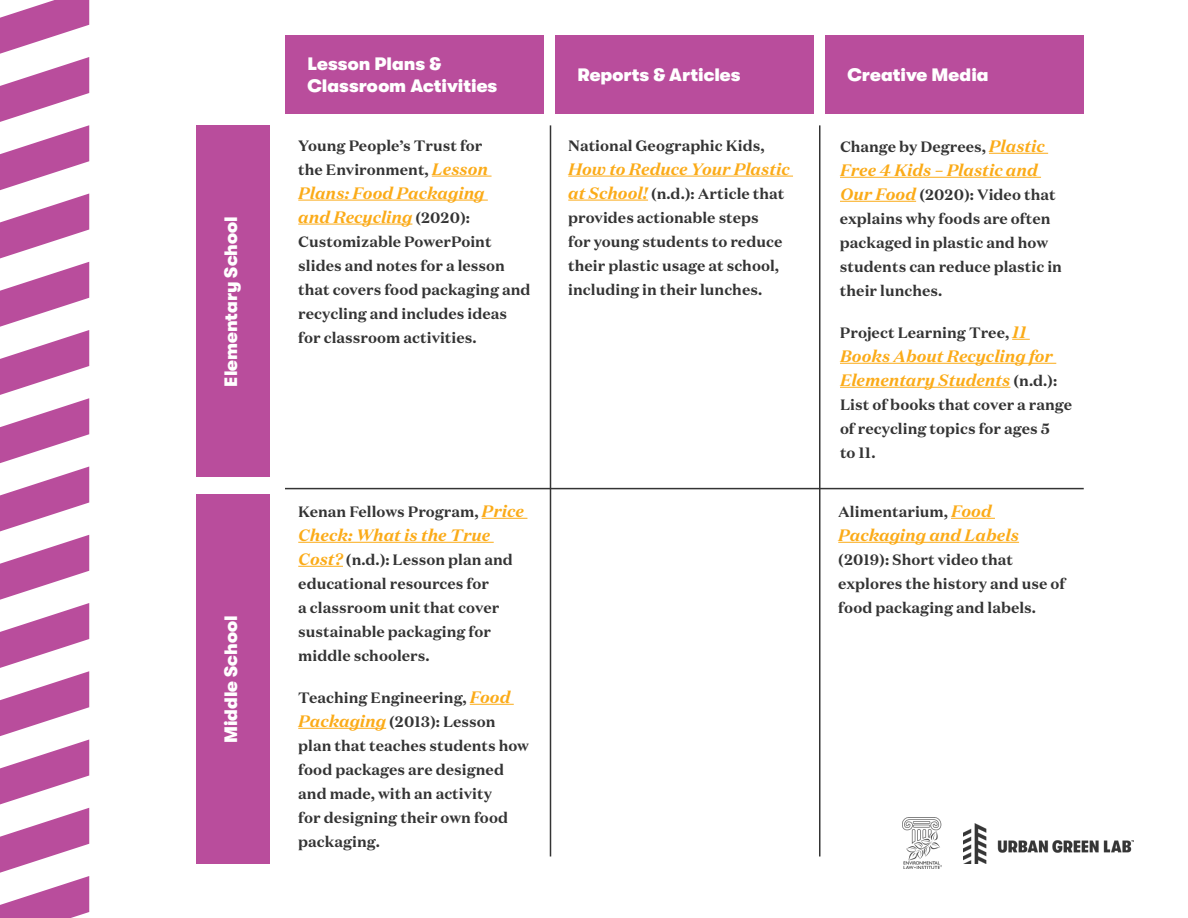
<style>
.page{position:relative;width:1188px;height:918px;background:#fff}
.page>*{position:absolute;margin:0;border:0;box-sizing:border-box;transform-origin:0 0}
.t1{font:900 18px/21.6px "GT Walsheim Pro";color:#fff}
.t2{font:italic 700 16.5px/24px "Domaine Text";letter-spacing:-.005em;color:#fbab18}
.t3{font:700 15px/24px "Domaine Text";color:#343434}
.s1{font-style:italic;font-size:16.5px;color:#fbab18}
.s2{font-style:normal;font-size:15px;color:#343434}
</style>
<div class="page">
<svg style="left:0;top:0;width:89px;height:918px"></svg>
<div style="left:196px;top:125px;width:74px;height:352px;background:#b94d9c"></div>
<div style="left:196px;top:495px;width:74px;height:369px;background:#b94d9c"></div>
<div style="left:285px;top:35px;width:259px;height:78px;background:#b94d9c"></div>
<div style="left:555px;top:35px;width:259px;height:78px;background:#b94d9c"></div>
<div style="left:825px;top:35px;width:259px;height:78px;background:#b94d9c"></div>
<hr style="left:989px;top:153px;width:59px;height:1px;background:#fbab18">
<hr style="left:840px;top:177px;width:201px;height:1px;background:#fbab18">
<hr style="left:840px;top:201px;width:76px;height:1px;background:#fbab18">
<svg style="left:1012px;top:339px;width:18px;height:1px"></svg>
<hr style="left:840px;top:363px;width:216px;height:1px;background:#fbab18">
<hr style="left:840px;top:387px;width:170px;height:1px;background:#fbab18">
<hr style="left:951px;top:518px;width:44px;height:1px;background:#fbab18">
<hr style="left:838px;top:542px;width:181px;height:1px;background:#fbab18">
<hr style="left:568px;top:176px;width:225px;height:1px;background:#fbab18">
<hr style="left:568px;top:200px;width:80px;height:1px;background:#fbab18">
<hr style="left:432px;top:176px;width:60px;height:1px;background:#fbab18">
<hr style="left:298px;top:200px;width:190px;height:1px;background:#fbab18">
<hr style="left:298px;top:224px;width:114px;height:1px;background:#fbab18">
<hr style="left:482px;top:518px;width:45px;height:1px;background:#fbab18">
<hr style="left:298px;top:542px;width:196px;height:1px;background:#fbab18">
<hr style="left:298px;top:566px;width:45px;height:1px;background:#fbab18">
<hr style="left:470px;top:704px;width:44px;height:1px;background:#fbab18">
<hr style="left:298px;top:728px;width:88px;height:1px;background:#fbab18">
<img style="left:963px;top:823px;width:171px;height:41px">
<hr style="left:285px;top:488px;width:799px;height:1px;background:#343434">
<hr style="left:550px;top:125px;width:1px;height:731px;background:#343434">
<hr style="left:819px;top:125px;width:1px;height:731px;background:#343434">
<img style="left:903px;top:818px;width:38px;height:51px">
<p class="t1" style="left:220px;top:387px;width:172px;rotate:-90deg">Elementary School</p>
<p class="t1" style="left:220px;top:743px;width:130px;rotate:-90deg">Middle School</p>
<p class="t1" style="left:308px;top:53px;width:191px">Lesson Plans &amp;<br>Classroom Activities</p>
<p class="t1" style="left:578px;top:64px;width:164px">Reports &amp; Articles</p>
<p class="t1" style="left:848px;top:64px;width:143px">Creative Media</p>
<p class="t3" style="left:298px;top:133px;width:191px">Young People’s Trust for the Environment, <span class="s1">Lesson</span></p>
<p class="t2" style="left:298px;top:181px;width:188px">Plans: Food Packaging and Recycling <span class="s2">(2020):</span></p>
<p class="t3" style="left:298px;top:229px;width:234px">Customizable PowerPoint slides and notes for a lesson that covers food packaging and recycling and includes ideas for classroom activities.</p>
<p class="t3" style="left:568px;top:133px;width:198px">National Geographic Kids,</p>
<p class="t2" style="left:568px;top:157px;width:223px">How to Reduce Your Plastic</p>
<p class="t3" style="left:568px;top:181px;width:218px"><span class="s1">at School!</span> (n.d.): Article that provides actionable steps for young students to reduce their plastic usage at school, including in their lunches.</p>
<p class="t3" style="left:298px;top:500px;width:227px">Kenan Fellows Program, <span class="s1">Price</span></p>
<p class="t2" style="left:298px;top:523px;width:194px">Check: What is the True</p>
<p class="t3" style="left:298px;top:548px;width:216px"><span class="s1">Cost?</span> (n.d.): Lesson plan and educational resources for<br>a classroom unit that cover sustainable packaging for middle schoolers.</p>
<p class="t3" style="left:298px;top:686px;width:232px">Teaching Engineering, <span class="s1">Food<br>Packaging</span> (2013): Lesson plan that teaches students how food packages are designed and made, with an activity<br>for designing their own food packaging.</p>
<p class="t3" style="left:840px;top:135px;width:206px">Change by Degrees, <span class="s1">Plastic</span></p>
<p class="t2" style="left:840px;top:158px;width:199px">Free 4 Kids – Plastic and</p>
<p class="t3" style="left:840px;top:183px;width:224px"><span class="s1">Our Food</span> (2020): Video that explains why foods are often packaged in plastic and how students can reduce plastic in their lunches.</p>
<p class="t3" style="left:840px;top:321px;width:188px">Project Learning Tree, <span class="s1">11</span></p>
<p class="t2" style="left:840px;top:344px;width:219px">Books About Recycling for<br>Elementary Students <span class="s2">(n.d.):</span></p>
<p class="t3" style="left:840px;top:393px;width:234px">List of books that cover a range of recycling topics for ages 5<br>to 11.</p>
<p class="t3" style="left:838px;top:500px;width:155px">Alimentarium, <span class="s1">Food</span></p>
<p class="t2" style="left:838px;top:523px;width:182px">Packaging and Labels</p>
<p class="t3" style="left:838px;top:548px;width:228px">(2019): Short video that explores the history and use of food packaging and labels.</p>
</div>
